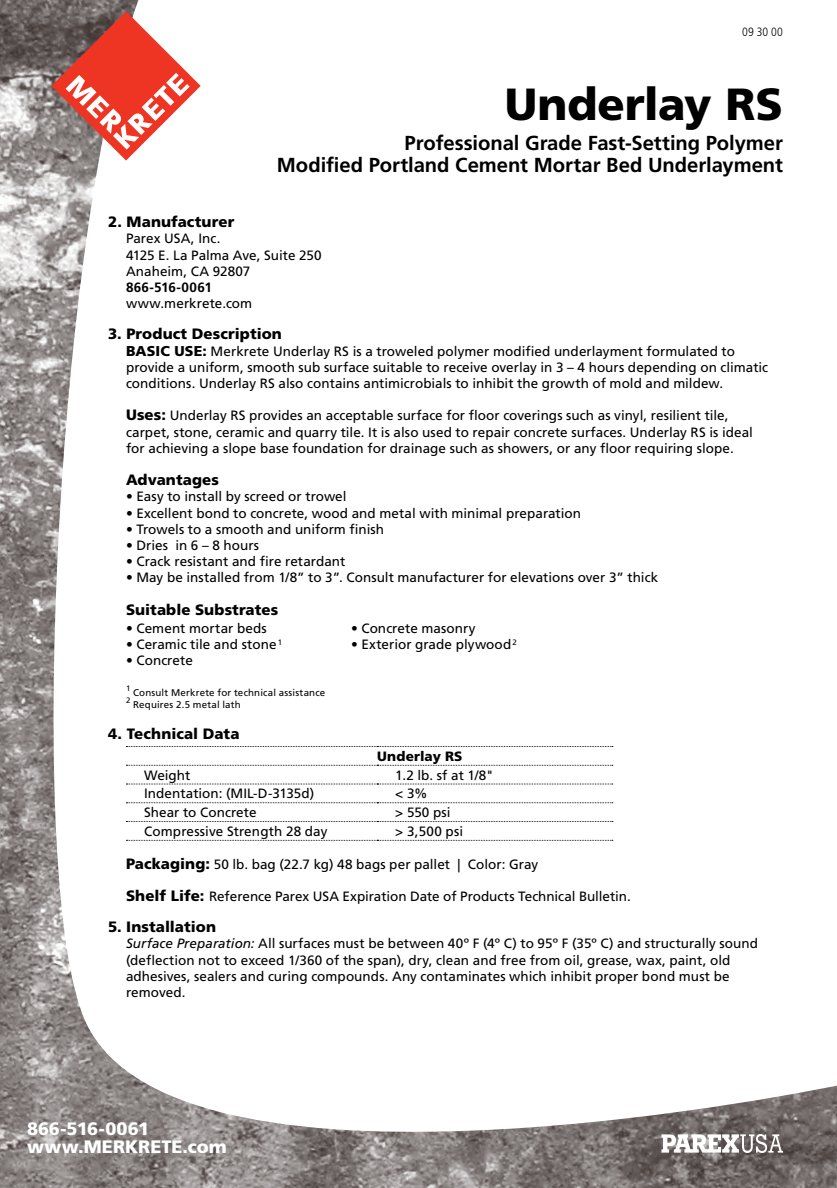
<style>
.page{position:relative;width:837px;height:1188px;background:#fff}
.page>*{position:absolute;margin:0;border:0;box-sizing:border-box;transform-origin:0 0}
.t1{font:900 45px "Frutiger LT Std";letter-spacing:-.005em;color:#000}
.t2{font:700 20.25px/22.5px "Frutiger LT Std";letter-spacing:-.005em;color:#000;text-align:right}
.t3{font:900 18px/18px "Frutiger LT Std";color:#fff}
.t4{font:900 15px "Frutiger LT Std";letter-spacing:.005em;color:#000}
.t5{font:13.5px/16.2px "Frutiger LT Std";color:#000}
.t6{font:700 13.5px "Frutiger LT Std";letter-spacing:.015em;color:#000}
.t7{font:900 13.5px "Frutiger LT Std";letter-spacing:.015em;color:#000}
.t8{font:300 condensed 12px "Frutiger LT Std";color:#000}
.t9{font:9.75px "Frutiger LT Std";letter-spacing:.02em;color:#000}
.t10{font:7.8px "Frutiger LT Std";color:#000}
.s1{font-weight:900;font-size:14.25px}
.s2{font-weight:900;font-size:15px}
.s3{font-style:italic}
</style>
<div class="page">
<img style="left:0;top:0;width:837px;height:1188px">
<svg style="left:126px;top:746px;width:487px;height:1px"></svg>
<svg style="left:126px;top:765px;width:487px;height:1px"></svg>
<svg style="left:126px;top:784px;width:487px;height:1px"></svg>
<svg style="left:126px;top:802px;width:487px;height:1px"></svg>
<svg style="left:126px;top:821px;width:487px;height:1px"></svg>
<svg style="left:126px;top:840px;width:487px;height:1px"></svg>
<svg style="left:662px;top:1134px;width:121px;height:19px"></svg>
<svg style="left:51px;top:11px;width:150px;height:150px"></svg>
<p class="t8" style="left:742px;top:25px;width:42px">09 30 00</p>
<h1 class="t1" style="left:505px;top:77px;width:280px">Underlay RS</h1>
<h2 class="t2" style="left:277px;top:131px;width:508px">Professional Grade Fast-Setting Polymer<br>Modified Portland Cement Mortar Bed Underlayment</h2>
<p class="t4" style="left:108px;top:213px;width:128px">2. Manufacturer</p>
<p class="t5" style="left:126px;top:231px;width:197px">Parex USA, Inc.<br>4125 E. La Palma Ave, Suite 250<br>Anaheim, CA 92807</p>
<p class="t6" style="left:126px;top:279px;width:87px">866-516-0061</p>
<p class="t5" style="left:126px;top:296px;width:128px">www.merkrete.com</p>
<p class="t4" style="left:108px;top:325px;width:175px">3. Product Description</p>
<p class="t5" style="left:126px;top:343px;width:644px"><span class="s1">BASIC USE:</span> Merkrete Underlay RS is a troweled polymer modified underlayment formulated to provide a uniform, smooth sub surface suitable to receive overlay in 3 – 4 hours depending on climatic conditions. Underlay RS also contains antimicrobials to inhibit the growth of mold and mildew.</p>
<p class="t5" style="left:126px;top:408px;width:628px"><span class="s2">Uses:</span> Underlay RS provides an acceptable surface for floor coverings such as vinyl, resilient tile, carpet, stone, ceramic and quarry tile. It is also used to repair concrete surfaces. Underlay RS is ideal for achieving a slope base foundation for drainage such as showers, or any floor requiring slope.</p>
<p class="t4" style="left:126px;top:471px;width:94px">Advantages</p>
<p class="t5" style="left:126px;top:489px;width:222px">• Easy to install by screed or trowel</p>
<p class="t5" style="left:126px;top:505px;width:457px">• Excellent bond to concrete, wood and metal with minimal preparation</p>
<p class="t5" style="left:126px;top:521px;width:260px">• Trowels to a smooth and uniform finish</p>
<p class="t5" style="left:126px;top:537px;width:135px">• Dries in 6 – 8 hours</p>
<p class="t5" style="left:126px;top:554px;width:221px">• Crack resistant and fire retardant</p>
<p class="t5" style="left:126px;top:570px;width:534px">• May be installed from 1/8” to 3”. Consult manufacturer for elevations over 3” thick</p>
<p class="t4" style="left:126px;top:601px;width:154px">Suitable Substrates</p>
<p class="t5" style="left:126px;top:620px;width:142px">• Cement mortar beds</p>
<p class="t5" style="left:126px;top:636px;width:158px">• Ceramic tile and stone <sup>1</sup></p>
<p class="t5" style="left:126px;top:653px;width:68px">• Concrete</p>
<p class="t5" style="left:351px;top:620px;width:126px">• Concrete masonry</p>
<p class="t5" style="left:351px;top:636px;width:167px">• Exterior grade plywood <sup>2</sup></p>
<p class="t10" style="left:126px;top:684px;width:6px">1</p>
<p class="t9" style="left:133px;top:687px;width:194px">Consult Merkrete for technical assistance</p>
<p class="t10" style="left:126px;top:696px;width:6px">2</p>
<p class="t9" style="left:133px;top:699px;width:109px">Requires 2.5 metal lath</p>
<p class="t4" style="left:108px;top:725px;width:133px">4. Technical Data</p>
<p class="t7" style="left:377px;top:748px;width:87px">Underlay RS</p>
<p class="t5" style="left:144px;top:767px;width:48px">Weight</p>
<p class="t5" style="left:395px;top:767px;width:100px">1.2 lb. sf at 1/8"</p>
<p class="t5" style="left:144px;top:786px;width:172px">Indentation: (MIL-D-3135d)</p>
<p class="t5" style="left:395px;top:786px;width:34px">&lt; 3%</p>
<p class="t5" style="left:144px;top:805px;width:114px">Shear to Concrete</p>
<p class="t5" style="left:395px;top:805px;width:57px">&gt; 550 psi</p>
<p class="t5" style="left:144px;top:823px;width:185px">Compressive Strength 28 day</p>
<p class="t5" style="left:395px;top:823px;width:69px">&gt; 3,500 psi</p>
<p class="t5" style="left:126px;top:856px;width:414px"><span class="s2">Packaging:</span> 50 lb. bag (22.7 kg) 48 bags per pallet | Color: Gray</p>
<p class="t5" style="left:126px;top:888px;width:506px"><span class="s2">Shelf Life:</span> Reference Parex USA Expiration Date of Products Technical Bulletin.</p>
<p class="t4" style="left:108px;top:918px;width:110px">5. Installation</p>
<p class="t5" style="left:126px;top:936px;width:634px"><span class="s3">Surface Preparation:</span> All surfaces must be between 40º F (4º C) to 95º F (35º C) and structurally sound (deflection not to exceed 1/360 of the span), dry, clean and free from oil, grease, wax, paint, old adhesives, sealers and curing compounds. Any contaminates which inhibit proper bond must be removed.</p>
<h3 class="t3" style="left:27px;top:1119px;width:201px">866-516-0061 www.MERKRETE.com</h3>
</div>
